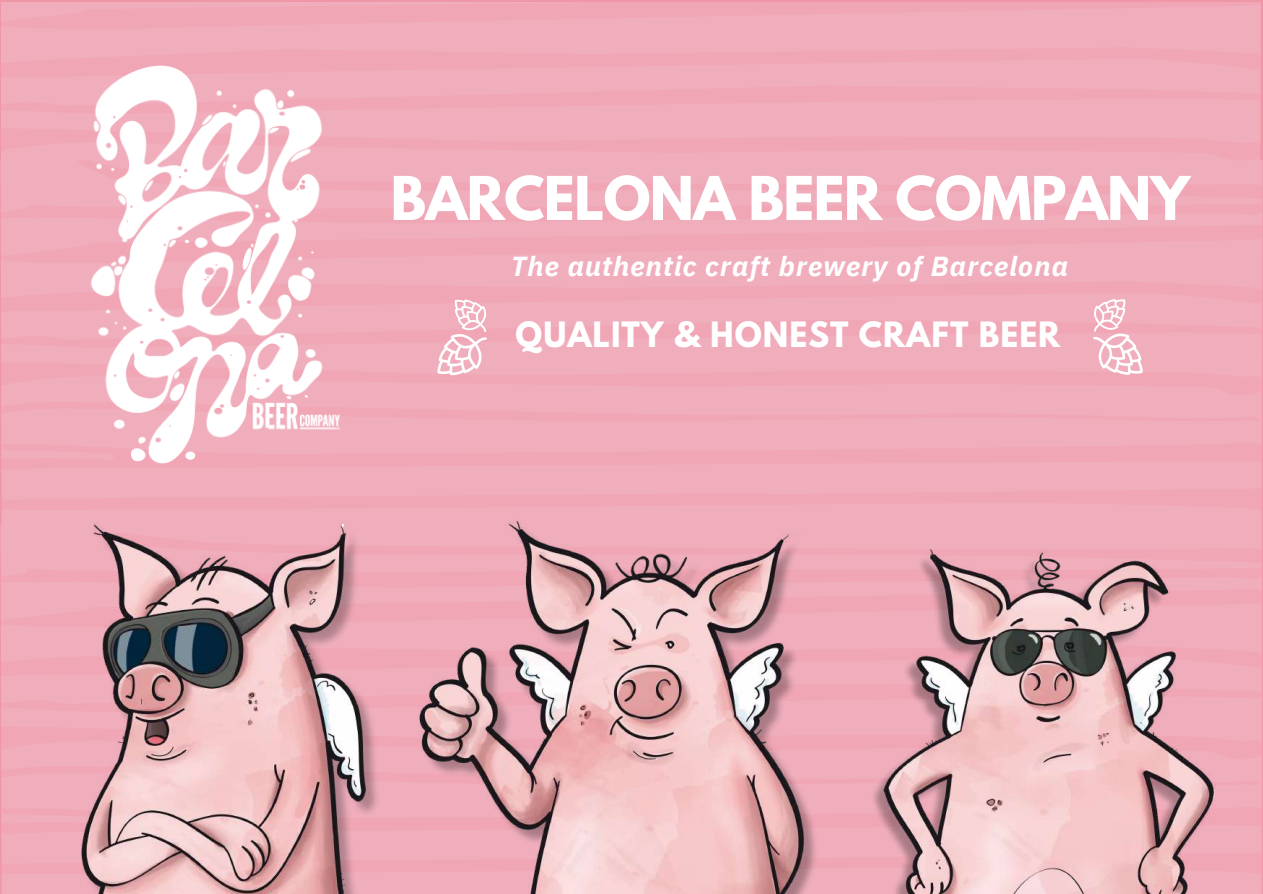
<style>
.page{position:relative;width:1263px;height:894px;background:#fff}
.page>*{position:absolute;margin:0;border:0;box-sizing:border-box;transform-origin:0 0}
.t1{font:700 53.4px "League Spartan";letter-spacing:-.01em;color:#fff}
.t2{font:700 30.9px "League Spartan";letter-spacing:.03em;color:#fff}
.t3{font:italic 700 27.45px "IBM Plex Sans";letter-spacing:.045em;color:#fff}
</style>
<div class="page">
<div style="left:1px;top:533px;width:1261px;height:360px;background:#f0aebd"></div>
<div style="left:827px;top:533px;width:435px;height:30px;background:#f0aebd"></div>
<div style="left:1px;top:567px;width:1261px;height:20px;background:#f0aab9"></div>
<div style="left:1px;top:588px;width:1261px;height:39px;background:#f0aebd"></div>
<div style="left:1px;top:645px;width:1261px;height:32px;background:#f0aebd"></div>
<div style="left:1px;top:683px;width:1261px;height:28px;background:#f0aebd"></div>
<div style="left:1px;top:726px;width:1261px;height:60px;background:#f0aebd"></div>
<div style="left:1px;top:805px;width:1261px;height:31px;background:#f0a6b6"></div>
<div style="left:1px;top:851px;width:1261px;height:23px;background:#f0a6b5"></div>
<div style="left:466px;top:29px;width:795px;height:99px;background:#f0aebd"></div>
<div style="left:2px;top:2px;width:1259px;height:27px;background:#f0aebd"></div>
<div style="left:466px;top:47px;width:795px;height:32px;background:#f0aebd"></div>
<div style="left:466px;top:86px;width:795px;height:28px;background:#f0aebd"></div>
<div style="left:466px;top:128px;width:795px;height:32px;background:#f0aebd"></div>
<div style="left:1px;top:199px;width:1261px;height:334px;background:#f0aebd"></div>
<div style="left:466px;top:160px;width:796px;height:39px;background:#f0aebd"></div>
<div style="left:466px;top:203px;width:796px;height:20px;background:#f0a6b5"></div>
<div style="left:466px;top:224px;width:796px;height:39px;background:#f0aebd"></div>
<div style="left:466px;top:442px;width:796px;height:30px;background:#f0abba"></div>
<div style="left:466px;top:487px;width:796px;height:23px;background:#f0a6b5"></div>
<img style="left:30px;top:515px;width:383px;height:377px">
<img style="left:413px;top:509px;width:414px;height:384px">
<img style="left:853px;top:531px;width:374px;height:362px">
<div style="left:466px;top:281px;width:796px;height:142px;background:#f0aebd"></div>
<img style="left:0;top:14px;width:466px;height:501px">
<h1 class="t1" style="left:391px;top:172px;width:801px">BARCELONA BEER COMPANY</h1>
<p class="t3" style="left:511px;top:248px;width:559px">The authentic craft brewery of Barcelona</p>
<p class="t2" style="left:516px;top:319px;width:546px">QUALITY &amp; HONEST CRAFT BEER</p>
</div>
